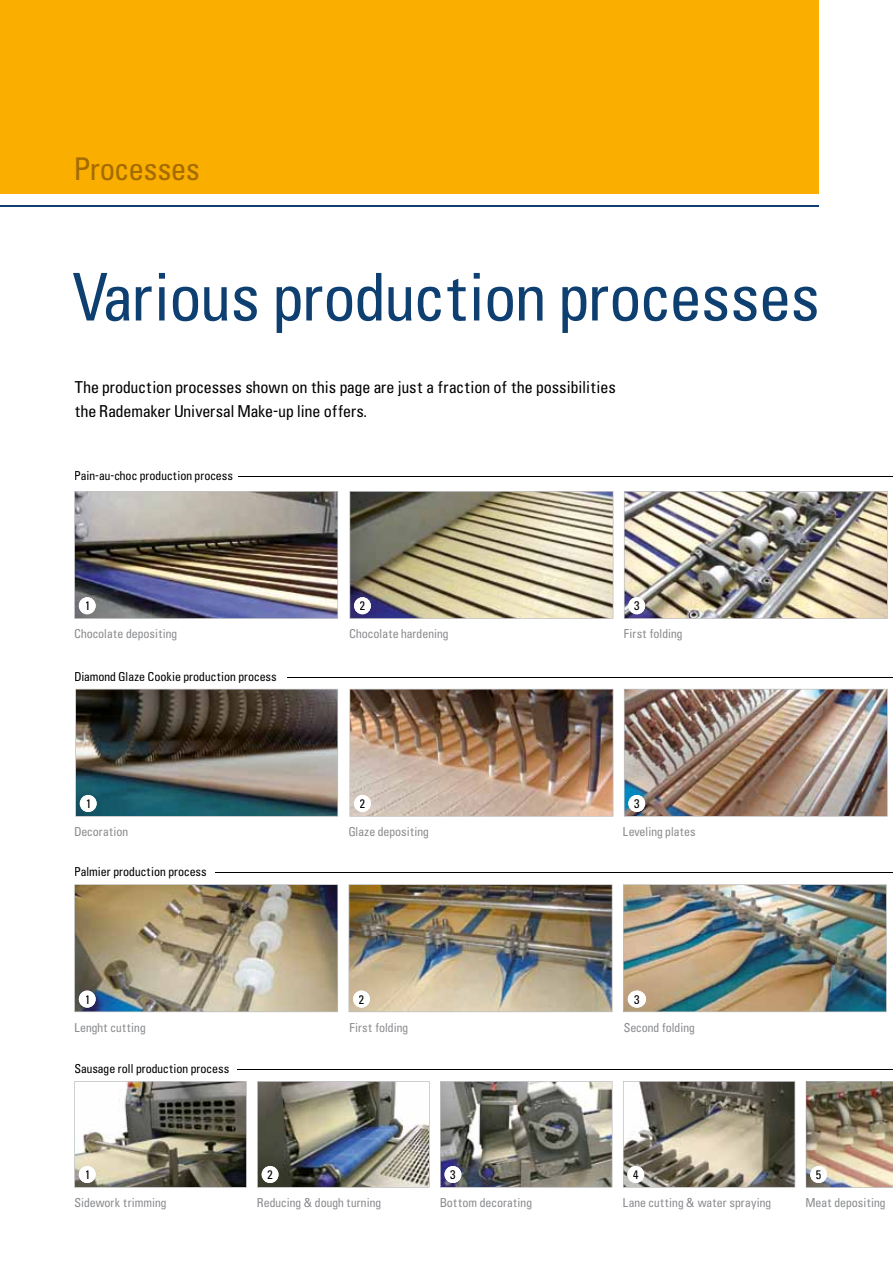
<style>
.page{position:relative;width:893px;height:1263px;background:#fff}
.page>*{position:absolute;margin:0;border:0;box-sizing:border-box;transform-origin:0 0}
.t1{font:60px "Uniform C57";color:#0e3f71}
.t2{font:28.5px "Uniform C57";color:#a46c00}
.t3{font:15px/24px "Uniform C57";letter-spacing:.01em;color:#000}
.t4{font:11.25px "Uniform C57";letter-spacing:.01em;color:#8b8c8f}
.t5{font:11.25px "Uniform C57";letter-spacing:.01em;color:#000}
</style>
<div class="page">
<div style="left:0;top:0;width:819px;height:193px;background:#faae00"></div>
<hr style="left:0;top:205px;width:819px;height:2px;background:#0e3f71">
<img style="left:349px;top:884px;width:263px;height:128px">
<svg style="left:350px;top:491px;width:263px;height:128px;background:#a8a189"></svg>
<img style="left:624px;top:689px;width:264px;height:127px">
<img style="left:350px;top:689px;width:263px;height:127px">
<img style="left:623px;top:884px;width:264px;height:128px">
<img style="left:624px;top:491px;width:264px;height:128px">
<img style="left:806px;top:1081px;width:87px;height:106px">
<svg style="left:623px;top:1081px;width:172px;height:106px;background:#8a8475"></svg>
<div style="left:353px;top:990px;width:17px;height:17px;background:#fff;border-radius:50%"></div>
<div style="left:354px;top:597px;width:17px;height:17px;background:#fff;border-radius:50%"></div>
<div style="left:628px;top:795px;width:17px;height:17px;background:#fff;border-radius:50%"></div>
<div style="left:354px;top:795px;width:17px;height:17px;background:#fff;border-radius:50%"></div>
<svg style="left:76px;top:689px;width:262px;height:127px;background:#4f5450"></svg>
<div style="left:628px;top:990px;width:18px;height:17px;background:#fff;border-radius:50%"></div>
<div style="left:628px;top:597px;width:17px;height:17px;background:#fff;border-radius:50%"></div>
<img style="left:74px;top:884px;width:264px;height:128px">
<img style="left:74px;top:491px;width:264px;height:128px">
<div style="left:810px;top:1166px;width:17px;height:17px;background:#fff;border-radius:50%"></div>
<div style="left:627px;top:1166px;width:17px;height:17px;background:#fff;border-radius:50%"></div>
<img style="left:440px;top:1081px;width:172px;height:106px">
<img style="left:257px;top:1081px;width:172px;height:106px">
<svg style="left:74px;top:1081px;width:173px;height:106px"></svg>
<hr style="left:237px;top:1069px;width:656px;height:1px;background:#000">
<hr style="left:215px;top:872px;width:678px;height:1px;background:#000">
<hr style="left:287px;top:677px;width:606px;height:1px;background:#000">
<hr style="left:238px;top:476px;width:655px;height:1px;background:#000">
<h2 class="t2" style="left:74px;top:144px;width:127px">Processes</h2>
<h1 class="t1" style="left:71px;top:243px;width:750px">Various production processes</h1>
<h3 class="t3" style="left:74px;top:373px;width:543px">The production processes shown on this page are just a fraction of the possibilities the Rademaker universal Make-up line offers.</h3>
<p class="t5" style="left:74px;top:465px;width:160px">Pain-au-choc production process</p>
<p class="t5" style="left:85px;top:596px;width:5px">1</p>
<p class="t4" style="left:74px;top:624px;width:104px">chocolate depositing</p>
<p class="t5" style="left:74px;top:666px;width:204px">diamond Glaze cookie production process</p>
<p class="t5" style="left:360px;top:596px;width:7px">2</p>
<p class="t5" style="left:634px;top:596px;width:7px">3</p>
<p class="t4" style="left:350px;top:624px;width:100px">chocolate hardening</p>
<p class="t4" style="left:624px;top:624px;width:60px">first folding</p>
<p class="t5" style="left:86px;top:793px;width:5px">1</p>
<p class="t5" style="left:360px;top:793px;width:7px">2</p>
<p class="t5" style="left:634px;top:793px;width:7px">3</p>
<p class="t4" style="left:74px;top:822px;width:55px">decoration</p>
<p class="t5" style="left:74px;top:862px;width:134px">Palmier production process</p>
<p class="t5" style="left:85px;top:989px;width:5px">1</p>
<p class="t4" style="left:74px;top:1017px;width:73px">lenght cutting</p>
<p class="t5" style="left:74px;top:1058px;width:156px">sausage roll production process</p>
<p class="t4" style="left:349px;top:822px;width:82px">Glaze depositing</p>
<p class="t5" style="left:359px;top:989px;width:7px">2</p>
<p class="t4" style="left:350px;top:1017px;width:60px">first folding</p>
<p class="t4" style="left:623px;top:822px;width:74px">leveling plates</p>
<p class="t5" style="left:634px;top:989px;width:7px">3</p>
<p class="t4" style="left:624px;top:1017px;width:73px">second folding</p>
<p class="t5" style="left:85px;top:1164px;width:5px">1</p>
<p class="t5" style="left:267px;top:1164px;width:7px">2</p>
<p class="t5" style="left:450px;top:1164px;width:7px">3</p>
<p class="t5" style="left:633px;top:1164px;width:8px">4</p>
<p class="t5" style="left:816px;top:1164px;width:7px">5</p>
<p class="t4" style="left:74px;top:1193px;width:94px">sidework trimming</p>
<p class="t4" style="left:257px;top:1193px;width:125px">Reducing &amp; dough turning</p>
<p class="t4" style="left:440px;top:1193px;width:93px">Bottom decorating</p>
<p class="t4" style="left:623px;top:1193px;width:150px">lane cutting &amp; water spraying</p>
<p class="t4" style="left:806px;top:1193px;width:81px">Meat depositing</p>
</div>
